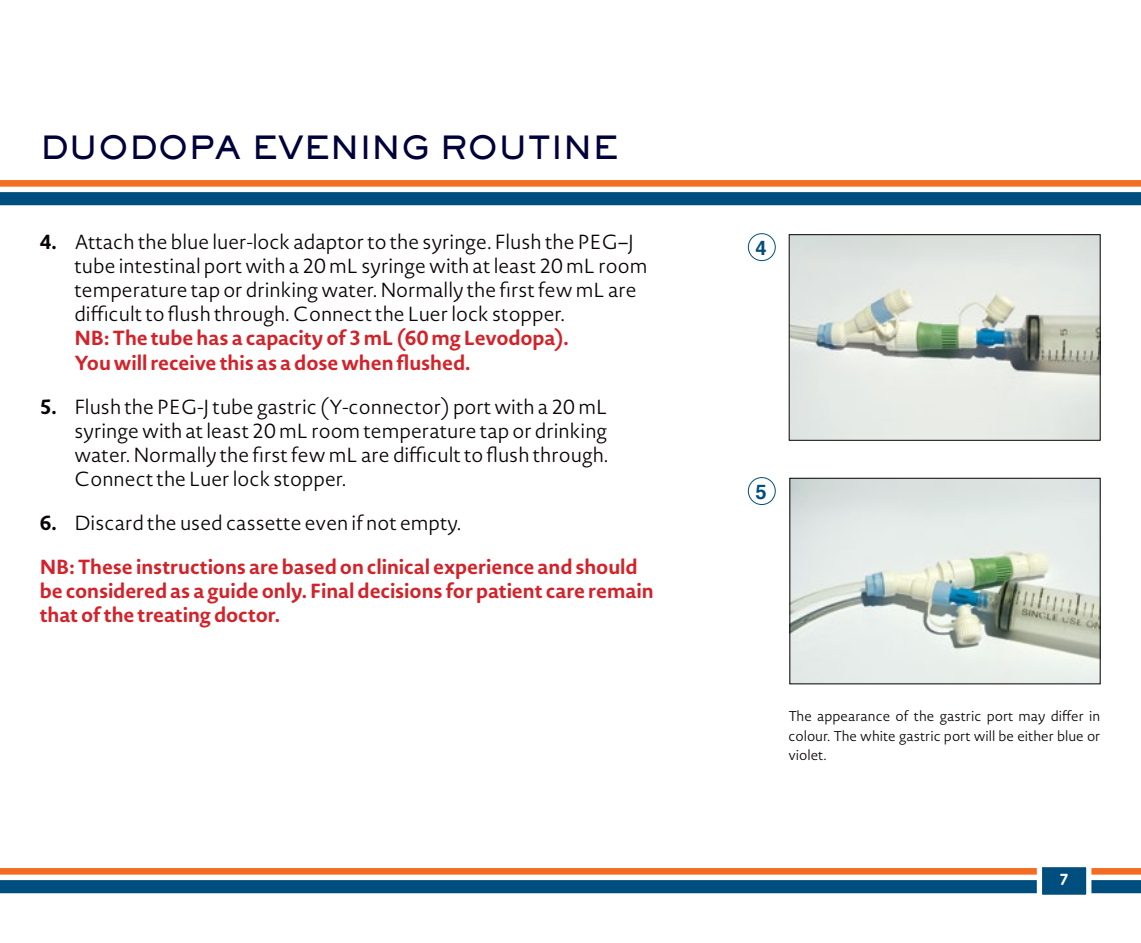
<style>
.page{position:relative;width:1141px;height:943px;background:#fff}
.page>*{position:absolute;margin:0;border:0;box-sizing:border-box;transform-origin:0 0}
.Headline{font:800 31.5px "Sackers Gothic Std";letter-spacing:-.02em;color:#00013a}
.Body_Copy{font:300 20.12px/24.2px "Novel Sans Rd Pro";color:#090304}
.Body_Copy-2{font:700 20.12px/24.2px "Novel Sans Rd Pro";letter-spacing:-.005em;color:#d2232a}
.t1{font:700 20.12px "Helvetica";color:#004e7d}
.t2{font:700 15.75px "Novel Sans Rd Pro";color:#fff}
.t3{font:300 14px/19.2px "Novel Sans Rd Pro";color:#090304;text-align:justify}
.s1{font-weight:700}
.s2{font-weight:700;color:#d2232a}
</style>
<div class="page">
<div style="left:0;top:180px;width:1141px;height:7px;background:#f36c21"></div>
<div style="left:0;top:192px;width:1141px;height:13px;background:#004e7d"></div>
<div style="left:0;top:868px;width:1141px;height:6px;background:#f36c21"></div>
<div style="left:0;top:880px;width:1141px;height:13px;background:#004e7d"></div>
<svg style="left:1034px;top:867px;width:60px;height:28px"></svg>
<img style="left:791px;top:236px;width:307px;height:202px">
<div style="left:789px;top:234px;width:311px;height:206px;border:1px solid #090304"></div>
<div style="left:748px;top:233px;width:28px;height:28px;border:1px solid #004e7d;border-radius:50%"></div>
<img style="left:792px;top:480px;width:306px;height:202px">
<div style="left:790px;top:478px;width:310px;height:206px;border:1px solid #000"></div>
<div style="left:748px;top:477px;width:28px;height:28px;border:1px solid #004e7d;border-radius:50%"></div>
<p class="Headline" style="left:40px;top:126px;width:581px">DUODOPA EVENING ROUTINE</p>
<p class="Body_Copy" style="left:74px;top:229px;width:574px;text-indent:-35px"><span class="s1">4.</span> Attach the blue luer-lock adaptor to the syringe. Flush the PEG–J tube intestinal port with a 20 mL syringe with at least 20 mL room temperature tap or drinking water. Normally the first few mL are difficult to flush through. Connect the Luer lock stopper.<br><span class="s2">NB: The tube has a capacity of 3 mL (60 mg Levodopa).<br>You will receive this as a dose when flushed.</span></p>
<p class="Body_Copy" style="left:74px;top:394px;width:536px;text-align:justify;text-indent:-35px"><span class="s1">5.</span> Flush the PEG-J tube gastric (Y-connector) port with a 20 mL syringe with at least 20 mL room temperature tap or drinking water. Normally the first few mL are difficult to flush through.<br>Connect the Luer lock stopper.</p>
<p class="Body_Copy" style="left:40px;top:510px;width:423px"><span class="s1">6.</span> Discard the used cassette even if not empty.</p>
<p class="Body_Copy-2" style="left:40px;top:554px;width:615px">NB: These instructions are based on clinical experience and should be considered as a guide only. Final decisions for patient care remain that of the treating doctor.</p>
<p class="t1" style="left:755px;top:231px;width:13px">4</p>
<p class="t1" style="left:755px;top:475px;width:13px">5</p>
<p class="t3" style="left:788px;top:706px;width:314px">The appearance of the gastric port may differ in colour. The white gastric port will be either blue or violet.</p>
<p class="t2" style="left:1059px;top:868px;width:11px">7</p>
</div>
